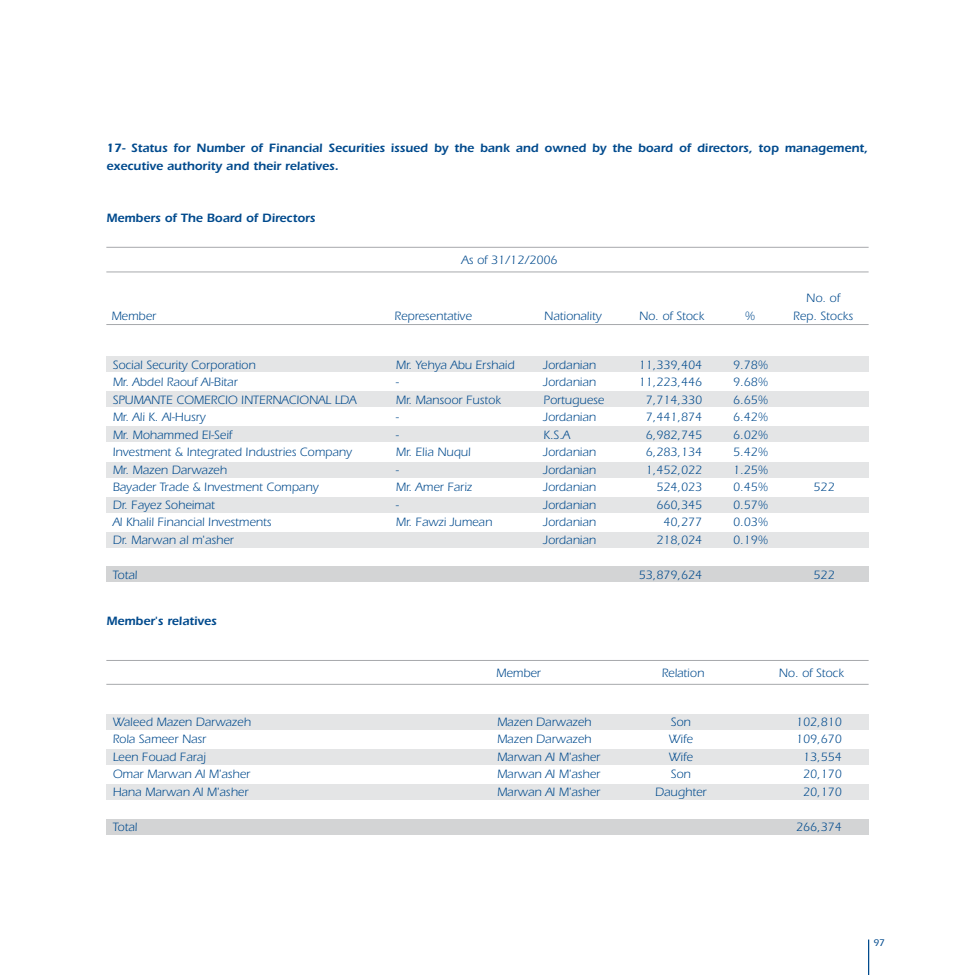
<style>
.page{position:relative;width:975px;height:975px;background:#fff}
.page>*{position:absolute;margin:0;border:0;box-sizing:border-box;transform-origin:0 0}
.t1{font:12.5px/17.5px "Itc Eras";color:#004a8d}
.t2{font:600 12.5px/17.5px "Itc Eras";color:#004a8d}
.t3{font:500 10px "Itc Eras";color:#004a8d}
</style>
<div class="page">
<hr style="left:867px;top:939px;width:2px;height:35px;background:#004a8d">
<div style="left:106px;top:356px;width:762px;height:16px;background:#e4e5e6"></div>
<div style="left:106px;top:391px;width:762px;height:16px;background:#e4e5e6"></div>
<div style="left:106px;top:426px;width:762px;height:16px;background:#e4e5e6"></div>
<div style="left:106px;top:462px;width:762px;height:16px;background:#e4e5e6"></div>
<div style="left:106px;top:497px;width:762px;height:16px;background:#e4e5e6"></div>
<div style="left:106px;top:531px;width:762px;height:16px;background:#e4e5e6"></div>
<div style="left:106px;top:566px;width:762px;height:16px;background:#d3d4d5"></div>
<hr style="left:106px;top:324px;width:762px;height:1px;background:#a7a9ac">
<hr style="left:106px;top:247px;width:762px;height:1px;background:#a7a9ac">
<hr style="left:106px;top:271px;width:762px;height:1px;background:#a7a9ac">
<div style="left:106px;top:713px;width:762px;height:16px;background:#e4e5e6"></div>
<div style="left:106px;top:748px;width:762px;height:16px;background:#e4e5e6"></div>
<div style="left:106px;top:783px;width:762px;height:16px;background:#e4e5e6"></div>
<div style="left:106px;top:819px;width:762px;height:16px;background:#d3d4d5"></div>
<hr style="left:106px;top:683px;width:762px;height:1px;background:#a7a9ac">
<hr style="left:106px;top:660px;width:762px;height:1px;background:#a7a9ac">
<p class="t2" style="left:106px;top:139px;width:763px">17- Status for Number of Financial Securities issued by the bank and owned by the board of directors, top management, executive authority and their relatives.</p>
<p class="t2" style="left:106px;top:209px;width:211px">Members of The Board of Directors</p>
<p class="t1" style="left:461px;top:251px;width:98px">As of 31/12/2006</p>
<p class="t1" style="left:111px;top:307px;width:46px">Member</p>
<p class="t1" style="left:544px;top:307px;width:59px">Nationality</p>
<p class="t1" style="left:394px;top:307px;width:79px">Representative</p>
<p class="t1" style="left:396px;top:356px;width:120px">Mr. Yehya Abu Ershaid -<br>Mr. Mansoor Fustok<br>-<br>-<br>Mr. Elia Nuqul<br>-<br>Mr. Amer Fariz<br>-<br>Mr. Fawzi Jumean</p>
<p class="t1" style="left:113px;top:356px;width:245px">Social Security Corporation<br>Mr. Abdel Raouf Al-Bitar<br>SPUMANTE COMERCIO INTERNACIONAL LDA<br>Mr. Ali K. Al-Husry<br>Mr. Mohammed El-Seif<br>Investment &amp; Integrated Industries Company<br>Mr. Mazen Darwazeh<br>Bayader Trade &amp; Investment Company<br>Dr. Fayez Soheimat<br>Al Khalil Financial Investments<br>Dr. Marwan al m'asher</p>
<p class="t1" style="left:113px;top:566px;width:26px">Total</p>
<p class="t1" style="left:543px;top:356px;width:62px">Jordanian<br>Jordanian<br>Portuguese<br>Jordanian<br>K.S.A<br>Jordanian<br>Jordanian<br>Jordanian<br>Jordanian<br>Jordanian<br>Jordanian</p>
<p class="t2" style="left:106px;top:612px;width:112px">Member's relatives</p>
<p class="t1" style="left:113px;top:713px;width:140px">Waleed Mazen Darwazeh<br>Rola Sameer Nasr<br>Leen Fouad Faraj<br>Omar Marwan Al M'asher<br>Hana Marwan Al M'asher</p>
<p class="t1" style="left:113px;top:818px;width:26px">Total</p>
<p class="t1" style="left:496px;top:664px;width:46px">Member</p>
<p class="t1" style="left:497px;top:713px;width:105px">Mazen Darwazeh<br>Mazen Darwazeh<br>Marwan Al M'asher<br>Marwan Al M'asher<br>Marwan Al M'asher</p>
<p class="t1" style="left:639px;top:307px;width:67px">No. of Stock</p>
<p class="t1" style="left:638px;top:356px;width:65px;text-align:right">11,339,404<br>11,223,446<br>7,714,330<br>7,441,874<br>6,982,745<br>6,283,134<br>1,452,022<br>524,023<br>660,345<br>40,277<br>218,024</p>
<p class="t1" style="left:638px;top:566px;width:65px">53,879,624</p>
<p class="t1" style="left:744px;top:307px;width:12px">%</p>
<p class="t1" style="left:733px;top:356px;width:37px;text-align:justify">9.78% 9.68% 6.65% 6.42% 6.02% 5.42% 1.25% 0.45% 0.57% 0.03% 0.19%</p>
<p class="t1" style="left:793px;top:290px;width:61px;text-align:center">No. of<br>Rep. Stocks</p>
<p class="t1" style="left:813px;top:478px;width:23px">522</p>
<p class="t1" style="left:813px;top:566px;width:23px">522</p>
<p class="t1" style="left:661px;top:664px;width:44px">Relation</p>
<p class="t1" style="left:655px;top:713px;width:53px;text-align:center">Son<br>Wife<br>Wife<br>Son<br>Daughter</p>
<p class="t1" style="left:778px;top:664px;width:67px">No. of Stock</p>
<p class="t1" style="left:796px;top:713px;width:47px;text-align:center">102,810<br>109,670<br>13,554<br>20,170<br>20,170</p>
<p class="t1" style="left:796px;top:818px;width:47px">266,374</p>
<p class="t3" style="left:873px;top:937px;width:13px">97</p>
</div>
